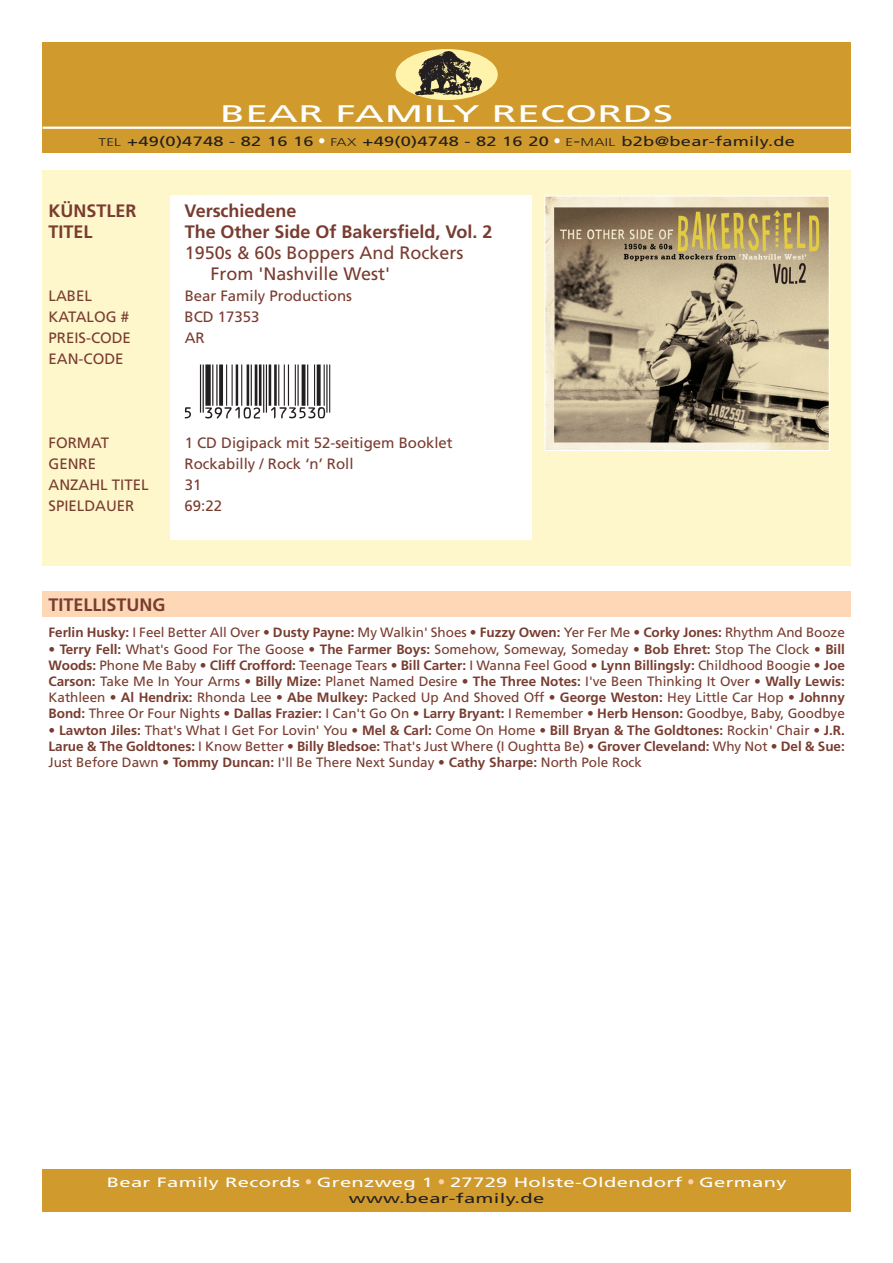
<style>
.page{position:relative;width:893px;height:1263px;background:#fff}
.page>*{position:absolute;margin:0;border:0;box-sizing:border-box;transform-origin:0 0}
.t1{font:108px "UPC Half Narrow";color:#231f20}
.t2{font:24px "Frutiger";letter-spacing:.01em;color:#fff;scale:1.7 1}
.t3{font:700 18px "Frutiger";color:#793c30}
.t4{font:18px/21px "Frutiger";color:#793c30}
.t5{font:15px "Frutiger";color:#793c30}
.t6{font:13.5px/16.2px "Frutiger";color:#793c30;text-align:justify}
.t7{font:13.5px/16.5px "Frutiger";letter-spacing:.015em;color:#fff;text-align:center;scale:1.5 1}
.t8{font:13.5px "Frutiger";letter-spacing:.015em;color:#231f20;scale:1.35 1}
.s1{font-weight:300;font-size:11.25px}
.s2{font-weight:300;font-size:15px;color:#fff}
.s3{font-weight:300;font-size:15px}
.s4{font-weight:700}
.s5{font-weight:300;font-size:15px;color:#fdd1ad}
.s6{color:#231f20}
</style>
<div class="page">
<div style="left:43px;top:591px;width:807px;height:26px;background:#fed7b6"></div>
<div style="left:43px;top:43px;width:807px;height:110px;background:#d09b2c"></div>
<div style="left:43px;top:1169px;width:807px;height:43px;background:#d09b2c"></div>
<div style="left:395px;top:49px;width:102px;height:51px;background:#fff3ac;border-radius:50%"></div>
<img style="left:413px;top:49px;width:69px;height:49px">
<hr style="left:43px;top:127px;width:807px;height:2px;background:#fff">
<div style="left:43px;top:170px;width:807px;height:396px;background:#fff7cc"></div>
<div style="left:170px;top:196px;width:361px;height:344px;background:#fff"></div>
<img style="left:546px;top:198px;width:281px;height:251px">
<div style="left:544px;top:196px;width:285px;height:255px;border:1px solid #fff"></div>
<h2 class="t2" style="left:220px;top:103px;width:268px">BEAR FAMILY RECORDS</h2>
<p class="t8" style="left:98px;top:135px;width:517px"><span class="s1">TEL</span> +49(0)4748 - 82 16 16 <span class="s2">•</span> <span class="s1">FAX</span> +49(0)4748 - 82 16 20 <span class="s2">•</span> <span class="s1">E</span><span class="s3">-</span><span class="s1">MAIL</span> b2b@bear-family.de</p>
<h3 class="t3" style="left:49px;top:204px;width:89px">KÜNSTLER</h3>
<h3 class="t3" style="left:185px;top:204px;width:113px">Verschiedene</h3>
<h3 class="t3" style="left:49px;top:225px;width:45px">TITEL</h3>
<h3 class="t3" style="left:185px;top:225px;width:309px">The Other Side Of Bakersfield, Vol. 2</h3>
<h3 class="t4" style="left:211px;top:244px;width:254px;text-indent:-26px">1950s &amp; 60s Boppers And Rockers<br>From 'Nashville West'</h3>
<p class="t5" style="left:49px;top:290px;width:45px">LABEL</p>
<p class="t5" style="left:185px;top:290px;width:169px">Bear Family Productions</p>
<p class="t5" style="left:49px;top:311px;width:82px">KATALOG #</p>
<p class="t5" style="left:185px;top:311px;width:76px">BCD 17353</p>
<p class="t5" style="left:49px;top:332px;width:84px">PREIS-CODE</p>
<p class="t5" style="left:185px;top:332px;width:21px">AR</p>
<p class="t5" style="left:49px;top:353px;width:76px">EAN-CODE</p>
<h1 class="t1" style="left:185px;top:318px;width:157px">ÇxDTRBAMy173530z</h1>
<p class="t5" style="left:49px;top:437px;width:62px">FORMAT</p>
<p class="t5" style="left:185px;top:437px;width:270px">1 CD Digipack mit 52-seitigem Booklet</p>
<p class="t5" style="left:49px;top:458px;width:49px">GENRE</p>
<p class="t5" style="left:185px;top:458px;width:170px">Rockabilly / Rock ‘n’ Roll</p>
<p class="t5" style="left:49px;top:479px;width:101px">ANZAHL TITEL</p>
<p class="t5" style="left:185px;top:479px;width:18px">31</p>
<p class="t5" style="left:49px;top:500px;width:87px">SPIELDAUER</p>
<p class="t5" style="left:185px;top:500px;width:39px">69:22</p>
<h3 class="t3" style="left:49px;top:597px;width:118px">TITELLISTUNG</h3>
<p class="t6" style="left:49px;top:625px;width:797px"><span class="s4">Ferlin Husky:</span> I Feel Better All Over • <span class="s4">Dusty Payne:</span> My Walkin' Shoes • <span class="s4">Fuzzy Owen:</span> Yer Fer Me • <span class="s4">Corky Jones:</span> Rhythm And Booze</p>
<p class="t6" style="left:49px;top:641px;width:797px">• <span class="s4">Terry Fell:</span> What's Good For The Goose • <span class="s4">The Farmer Boys:</span> Somehow, Someway, Someday • <span class="s4">Bob Ehret:</span> Stop The Clock • <span class="s4">Bill Woods:</span> Phone Me Baby • <span class="s4">Cliff Crofford:</span> Teenage Tears • <span class="s4">Bill Carter:</span> I Wanna Feel Good • <span class="s4">Lynn Billingsly:</span> Childhood Boogie • <span class="s4">Joe Carson:</span> Take Me In Your Arms • <span class="s4">Billy Mize:</span> Planet Named Desire • <span class="s4">The Three Notes:</span> I've Been Thinking It Over • <span class="s4">Wally Lewis:<br></span>Kathleen • <span class="s4">Al Hendrix:</span> Rhonda Lee • <span class="s4">Abe Mulkey:</span> Packed Up And Shoved Off • <span class="s4">George Weston:</span> Hey Little Car Hop • <span class="s4">Johnny Bond:</span> Three Or Four Nights • <span class="s4">Dallas Frazier:</span> I Can't Go On • <span class="s4">Larry Bryant:</span> I Remember • <span class="s4">Herb Henson:</span> Goodbye, Baby, Goodbye</p>
<p class="t6" style="left:48px;top:722px;width:797px">• <span class="s4">Lawton Jiles:</span> That's What I Get For Lovin' You • <span class="s4">Mel &amp; Carl:</span> Come On Home • <span class="s4">Bill Bryan &amp; The Goldtones:</span> Rockin' Chair • <span class="s4">J.R.<br>Larue &amp; The Goldtones:</span> I Know Better • <span class="s4">Billy Bledsoe:</span> That's Just Where (I Oughtta Be) • <span class="s4">Grover Cleveland:</span> Why Not • <span class="s4">Del &amp; Sue:<br></span>Just Before Dawn • <span class="s4">Tommy Duncan:</span> I'll Be There Next Sunday • <span class="s4">Cathy Sharpe:</span> North Pole Rock</p>
<p class="t7" style="left:107px;top:1174px;width:454px">Bear Family Records <span class="s5">•</span> Grenzweg 1 <span class="s5">•</span> 27729 Holste-Oldendorf <span class="s5">•</span> Germany <span class="s6">www.bear-family.de</span></p>
</div>
